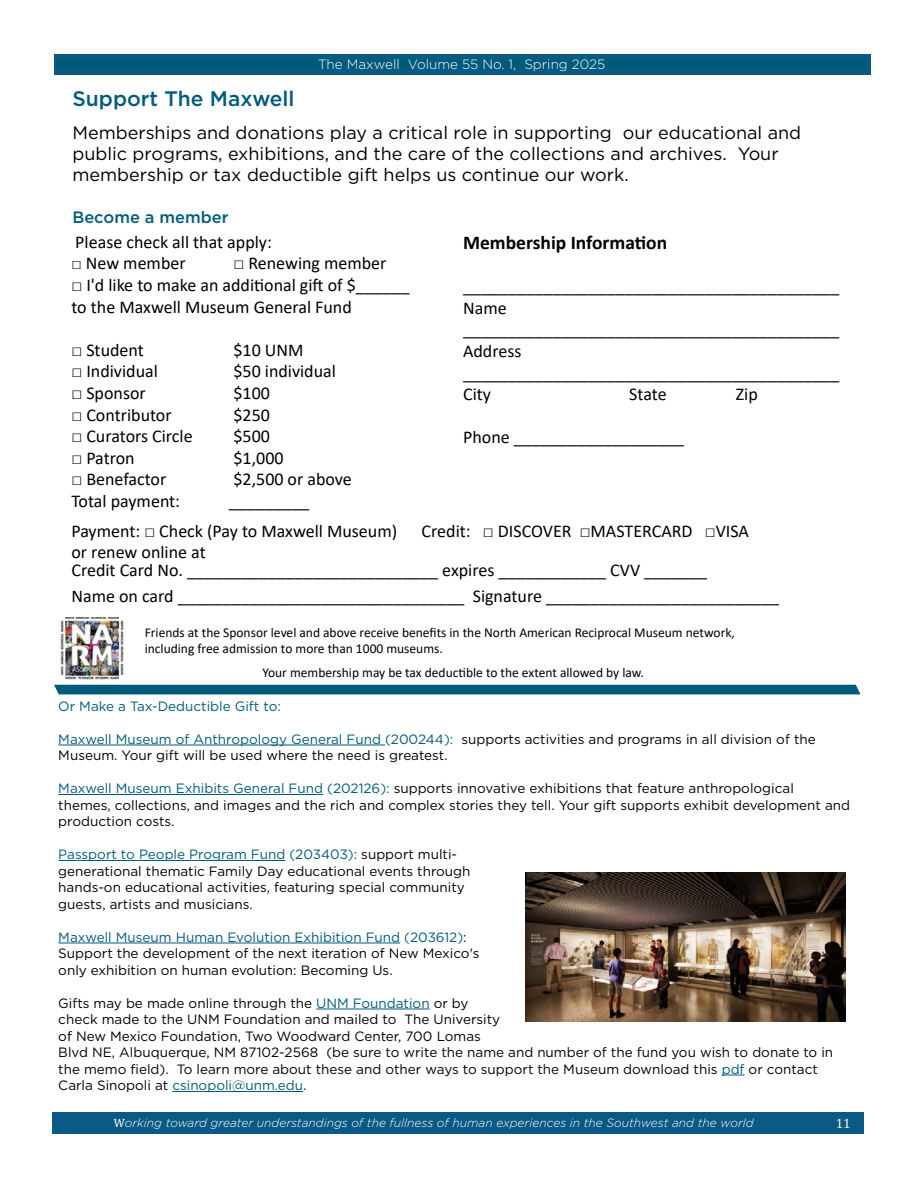
<style>
.page{position:relative;width:918px;height:1188px;background:#fff}
.page>*{position:absolute;margin:0;border:0;box-sizing:border-box;transform-origin:0 0}
.t1{font:500 21px "Gotham";color:#005b7b}
.t2{font:700 19.5px "Calibri";color:#000}
.t3{font:18px/21.6px "Calibri";color:#000}
.t4{font:18px/21px "Gotham";color:#000}
.t5{font:500 16.5px "Gotham";color:#005b7b}
.t6{font:13.5px/16.5px "Gotham";color:#000}
.t7{font:13.5px/16.2px "Calibri";color:#000}
.t8{font:300 13.5px "Gotham";color:#fff}
.t9{font:13.5px "Gotham";color:#005b7b}
.t10{font:13.5px "Cambria";color:#fff}
.t11{font:italic 300 12px "Gotham";color:#fff}
.s1{font-size:17.1px}
.s2{color:#005b7b}
.s3{font-family:"Cambria";font-weight:400;font-style:normal}
</style>
<div class="page">
<div style="left:55px;top:54px;width:816px;height:21px;background:#0b5a86"></div>
<div style="left:54px;top:58px;width:816px;height:13px;background:#0b5a86"></div>
<div style="left:57px;top:58px;width:810px;height:12px;background:#005b7b"></div>
<div style="left:52px;top:1112px;width:812px;height:22px;background:#0b5a86"></div>
<hr style="left:58px;top:745px;width:323px;height:1px;background:#005b7b">
<hr style="left:58px;top:794px;width:265px;height:1px;background:#005b7b">
<hr style="left:58px;top:860px;width:227px;height:1px;background:#005b7b">
<hr style="left:58px;top:943px;width:342px;height:1px;background:#005b7b">
<hr style="left:316px;top:1009px;width:114px;height:1px;background:#005b7b">
<svg style="left:722px;top:1075px;width:23px;height:1px"></svg>
<hr style="left:172px;top:1091px;width:131px;height:1px;background:#005b7b">
<div style="left:54px;top:685px;width:807px;height:9px;background:#005b7b"></div>
<img style="left:59px;top:618px;width:65px;height:62px">
<img style="left:526px;top:873px;width:320px;height:149px">
<p class="t8" style="left:318px;top:56px;width:289px">The Maxwell Volume 55 No. 1, Spring 2025</p>
<h1 class="t1" style="left:72px;top:85px;width:224px">Support The Maxwell</h1>
<h3 class="t4" style="left:72px;top:122px;width:730px">Memberships and donations play a critical role in supporting our educational and public programs, exhibitions, and the care of the collections and archives. Your membership or tax deductible gift helps us continue our work.</h3>
<p class="t5" style="left:72px;top:207px;width:158px">Become a member</p>
<h2 class="t2" style="left:463px;top:229px;width:206px">Membership Information</h2>
<h3 class="t3" style="left:75px;top:231px;width:198px">Please check all that apply:</h3>
<h3 class="t3" style="left:71px;top:252px;width:116px"><span class="s1">□</span> New member</h3>
<h3 class="t3" style="left:233px;top:252px;width:155px">□ Renewing member</h3>
<h3 class="t3" style="left:71px;top:274px;width:340px">□ I'd like to make an additional gift of $______ to the Maxwell Museum General Fund</h3>
<h3 class="t3" style="left:71px;top:339px;width:74px">□ Student</h3>
<h3 class="t3" style="left:233px;top:339px;width:72px">$10 UNM</h3>
<h3 class="t3" style="left:71px;top:360px;width:88px">□ Individual</h3>
<h3 class="t3" style="left:233px;top:360px;width:104px">$50 individual</h3>
<h3 class="t3" style="left:71px;top:382px;width:76px">□ Sponsor</h3>
<h3 class="t3" style="left:233px;top:382px;width:38px">$100</h3>
<h3 class="t3" style="left:71px;top:403px;width:102px">□ Contributor</h3>
<h3 class="t3" style="left:233px;top:403px;width:38px">$250</h3>
<h3 class="t3" style="left:71px;top:425px;width:123px">□ Curators Circle</h3>
<h3 class="t3" style="left:233px;top:425px;width:38px">$500</h3>
<h3 class="t3" style="left:71px;top:447px;width:65px">□ Patron</h3>
<h3 class="t3" style="left:233px;top:447px;width:52px">$1,000</h3>
<h3 class="t3" style="left:71px;top:468px;width:96px">□ Benefactor</h3>
<h3 class="t3" style="left:233px;top:468px;width:120px">$2,500 or above</h3>
<h3 class="t3" style="left:71px;top:490px;width:110px">Total payment:</h3>
<h3 class="t3" style="left:71px;top:486px;width:327px;line-height:29.5px;text-indent:157px">_________<br>Payment: □ Check (Pay to Maxwell Museum)</h3>
<h3 class="t3" style="left:463px;top:275px;width:378px">__________________________________________<br>Name __________________________________________<br>Address __________________________________________<br>City</h3>
<h3 class="t3" style="left:629px;top:383px;width:39px">State</h3>
<h3 class="t3" style="left:736px;top:383px;width:23px">Zip</h3>
<h3 class="t3" style="left:463px;top:426px;width:223px">Phone ___________________</h3>
<h3 class="t3" style="left:422px;top:519px;width:329px">Credit: □ DISCOVER □MASTERCARD □VISA</h3>
<h3 class="t3" style="left:71px;top:543px;width:637px;line-height:18px">or renew online at<br>Credit Card No. ____________________________ expires ____________ CVV _______</h3>
<h3 class="t3" style="left:71px;top:585px;width:709px">Name on card ________________________________ Signature __________________________</h3>
<p class="t7" style="left:145px;top:624px;width:592px">Friends at the Sponsor level and above receive benefits in the North American Reciprocal Museum network, including free admission to more than 1000 museums.</p>
<p class="t7" style="left:263px;top:664px;width:383px">Your membership may be tax deductible to the extent allowed by law.</p>
<p class="t9" style="left:58px;top:697px;width:224px">Or Make a Tax-Deductible Gift to:</p>
<p class="t6" style="left:58px;top:730px;width:759px"><span class="s2">Maxwell Museum of Anthropology General Fund (200244):</span> supports activities and programs in all division of the<br>Museum. Your gift will be used where the need is greatest.</p>
<p class="t6" style="left:58px;top:780px;width:793px"><span class="s2">Maxwell Museum Exhibits General Fund (202126):</span> supports innovative exhibitions that feature anthropological<br>themes, collections, and images and the rich and complex stories they tell. Your gift supports exhibit development and production costs.</p>
<p class="t6" style="left:58px;top:846px;width:414px"><span class="s2">Passport to People Program Fund (203403):</span> support multi&shy;generational thematic Family Day educational events through hands-on educational activities, featuring special community guests, artists and musicians.</p>
<p class="t6" style="left:58px;top:928px;width:423px"><span class="s2">Maxwell Museum Human Evolution Exhibition Fund (203612)</span>:<br>Support the development of the next iteration of New Mexico's only exhibition on human evolution: Becoming Us.</p>
<p class="t6" style="left:58px;top:994px;width:776px">Gifts may be made online through the <span class="s2">UNM Foundation</span> or by<br>check made to the UNM Foundation and mailed to The University<br>of New Mexico Foundation, Two Woodward Center, 700 Lomas<br>Blvd NE, Albuquerque, NM 87102-2568 (be sure to write the name and number of the fund you wish to donate to in the memo field). To learn more about these and other ways to support the Museum download this <span class="s2">pdf</span> or contact Carla Sinopoli at <span class="s2">csinopoli@unm.edu</span>.</p>
<p class="t11" style="left:114px;top:1116px;width:641px"><span class="s3">W</span>orking toward greater understandings of the fullness of human experiences in the Southwest and the world</p>
<p class="t10" style="left:836px;top:1116px;width:16px">11</p>
</div>
